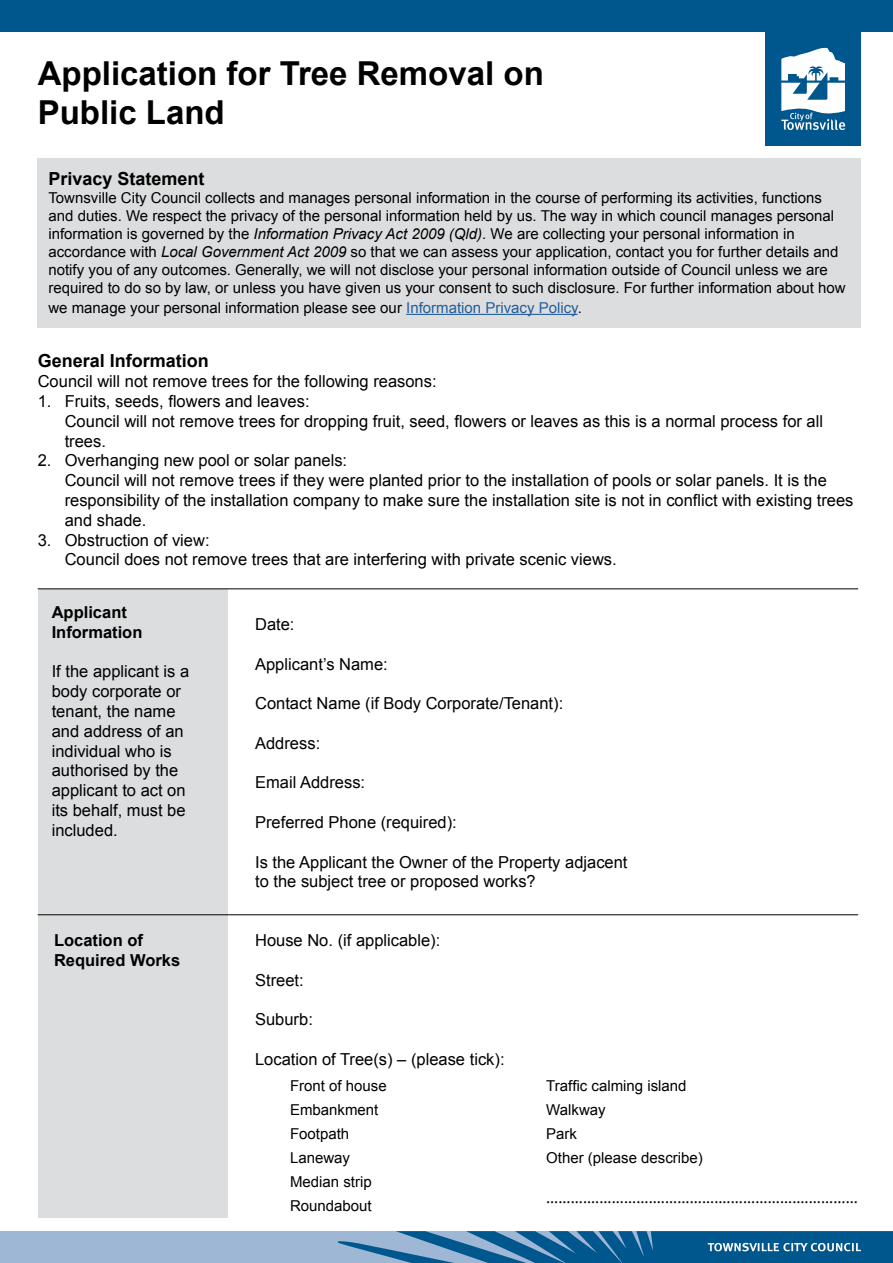
<style>
.page{position:relative;width:893px;height:1263px;background:#fff}
.page>*{position:absolute;margin:0;border:0;box-sizing:border-box;transform-origin:0 0}
.t1{font:700 33px/39.6px "Arial";color:#000}
.t2{font:18px "Minion Pro";color:#000}
.t3{font:700 18px "Arial";color:#000}
.t4{font:16.5px/19.8px "Arial";color:#000}
.t5{font:700 16.5px/19.8px "Arial";color:#000}
.t6{font:15px/24px "Arial";color:#000}
.s1{font-style:italic}
.s2{color:#215e9e}
</style>
<div class="page">
<div style="left:38px;top:589px;width:189px;height:629px;background:#dcddde"></div>
<div style="left:38px;top:158px;width:823px;height:169px;background:#dcddde"></div>
<div style="left:0;top:1231px;width:893px;height:32px;background:#9eb7d5"></div>
<svg style="left:337px;top:1231px;width:556px;height:32px"></svg>
<div style="left:0;top:0;width:893px;height:32px;background:#00578e"></div>
<div style="left:765px;top:0;width:96px;height:146px;background:#00578e"></div>
<svg style="left:781px;top:48px;width:64px;height:82px"></svg>
<hr style="left:406px;top:314px;width:172px;height:1px;background:#215e9e">
<hr style="left:38px;top:589px;width:820px;height:1px;background:#000">
<hr style="left:38px;top:914px;width:820px;height:1px;background:#000">
<h1 class="t1" style="left:38px;top:54px;width:508px">Application for Tree Removal on<br>Public Land</h1>
<p class="t3" style="left:48px;top:167px;width:158px">Privacy Statement</p>
<p class="t6" style="left:48px;top:189px;width:799px;line-height:18px">Townsville City Council collects and manages personal information in the course of performing its activities, functions and duties. We respect the privacy of the personal information held by us. The way in which council manages personal information is governed by the <span class="s1">Information Privacy Act 2009 (Qld)</span>. We are collecting your personal information in accordance with <span class="s1">Local Government Act 2009</span> so that we can assess your application, contact you for further details and notify you of any outcomes. Generally, we will not disclose your personal information outside of Council unless we are required to do so by law, or unless you have given us your consent to such disclosure. For further information about how</p>
<p class="t6" style="left:48px;top:296px;width:535px">we manage your personal information please see our <span class="s2">Information Privacy Policy</span>.</p>
<p class="t3" style="left:38px;top:349px;width:173px">General Information</p>
<p class="t4" style="left:38px;top:372px;width:400px">Council will not remove trees for the following reasons:</p>
<p class="t4" style="left:65px;top:391px;width:760px;text-indent:-27px">1. Fruits, seeds, flowers and leaves:<br>Council will not remove trees for dropping fruit, seed, flowers or leaves as this is a normal process for all trees.</p>
<p class="t4" style="left:65px;top:451px;width:790px;text-indent:-27px">2. Overhanging new pool or solar panels:<br>Council will not remove trees if they were planted prior to the installation of pools or solar panels. It is the responsibility of the installation company to make sure the installation site is not in conflict with existing trees and shade.</p>
<p class="t4" style="left:65px;top:530px;width:554px;text-indent:-27px">3. Obstruction of view:<br>Council does not remove trees that are interfering with private scenic views.</p>
<p class="t5" style="left:52px;top:603px;width:92px">Applicant<br>Information</p>
<p class="t4" style="left:52px;top:662px;width:139px">If the applicant is a body corporate or tenant, the name and address of an individual who is authorised by the applicant to act on its behalf, must be included.</p>
<p class="t4" style="left:255px;top:614px;width:41px">Date:</p>
<p class="t4" style="left:255px;top:654px;width:134px">Applicant’s Name:</p>
<p class="t4" style="left:255px;top:694px;width:310px">Contact Name (if Body Corporate/Tenant):</p>
<p class="t4" style="left:255px;top:733px;width:67px">Address:</p>
<p class="t4" style="left:255px;top:773px;width:112px">Email Address:</p>
<p class="t4" style="left:255px;top:812px;width:203px">Preferred Phone (required):</p>
<p class="t4" style="left:255px;top:852px;width:374px">Is the Applicant the Owner of the Property adjacent to the subject tree or proposed works?</p>
<p class="t5" style="left:54px;top:931px;width:128px">Location of<br>Required Works</p>
<p class="t4" style="left:255px;top:931px;width:187px">House No. (if applicable):</p>
<p class="t4" style="left:255px;top:970px;width:50px">Street:</p>
<p class="t4" style="left:255px;top:1010px;width:59px">Suburb:</p>
<p class="t4" style="left:255px;top:1049px;width:251px">Location of Tree(s) – (please tick):</p>
<p class="t6" style="left:290px;top:1074px;width:98px">Front of house<br>Embankment<br>Footpath<br>Laneway<br>Median strip<br>Roundabout</p>
<p class="t6" style="left:546px;top:1074px;width:158px">Traffic calming island<br>Walkway<br>Park<br>Other (please describe)</p>
<p class="t2" style="left:546px;top:1185px;width:313px">............................................................................</p>
</div>
